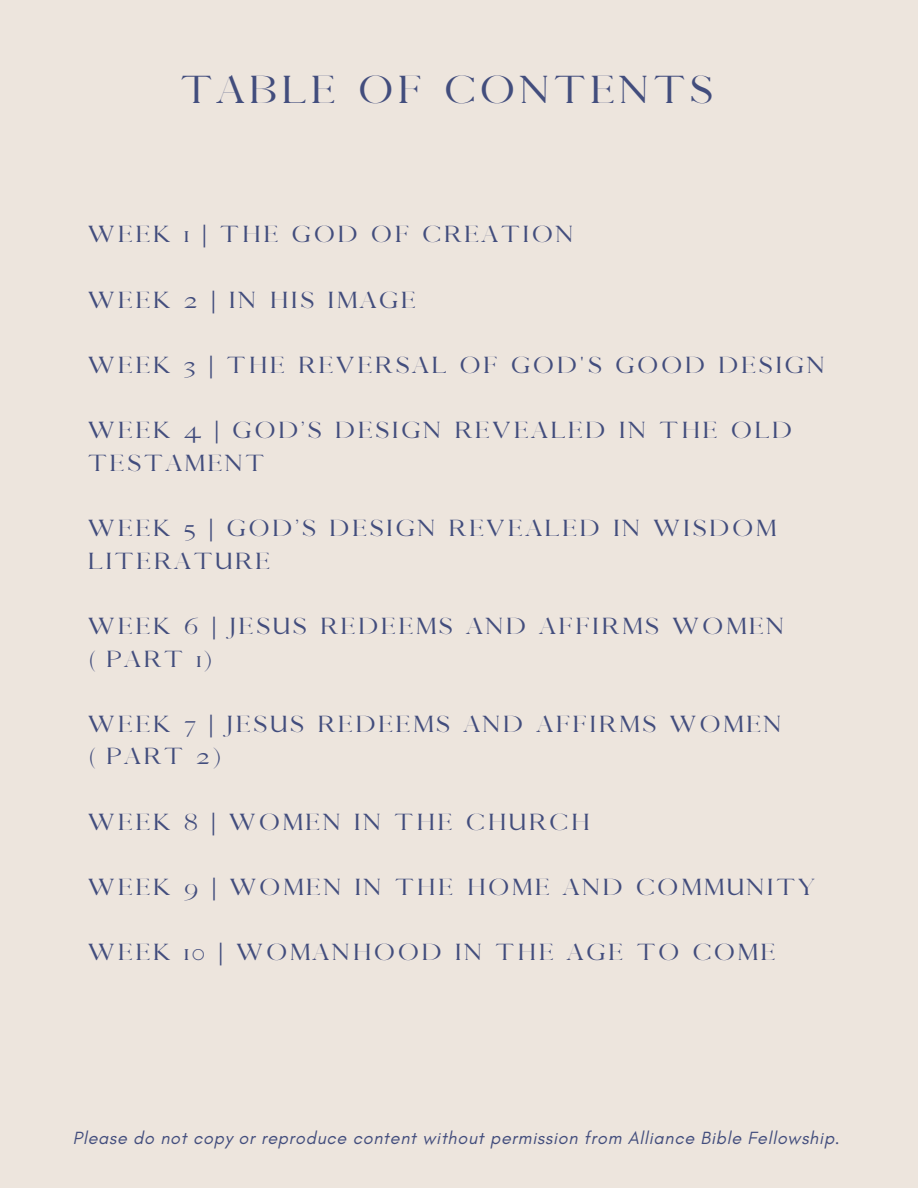
<style>
.page{position:relative;width:918px;height:1188px;background:#ede5dd}
.page>*{position:absolute;margin:0;border:0;box-sizing:border-box;transform-origin:0 0}
.t1{font:37.2px "Pierson";letter-spacing:.13em;color:#424d7d}
.t2{font:22.2px/32.7px "Pierson";letter-spacing:.13em;color:#424d7d}
.t3{font:italic 18px "Glacial Indifference";letter-spacing:.04em;color:#424d7d}
</style>
<div class="page">
<p class="t1" style="left:181px;top:68px;width:534px">TABLE OF CONTENTS</p>
<p class="t2" style="left:88px;top:219px;width:486px">WEEK 1 | THE GOD OF CREATION</p>
<p class="t2" style="left:88px;top:284px;width:329px">WEEK 2 | IN HIS IMAGE</p>
<p class="t2" style="left:88px;top:349px;width:738px">WEEK 3 | THE REVERSAL OF GOD'S GOOD DESIGN</p>
<p class="t2" style="left:88px;top:415px;width:705px">WEEK 4 | GOD’S DESIGN REVEALED IN THE OLD<br>TESTAMENT</p>
<p class="t2" style="left:88px;top:512px;width:689px">WEEK 5 | GOD’S DESIGN REVEALED IN WISDOM<br>LITERATURE</p>
<p class="t2" style="left:88px;top:610px;width:697px">WEEK 6 | JESUS REDEEMS AND AFFIRMS WOMEN (PART 1)</p>
<p class="t2" style="left:88px;top:708px;width:695px">WEEK 7 | JESUS REDEEMS AND AFFIRMS WOMEN (PART 2)</p>
<p class="t2" style="left:88px;top:806px;width:503px">WEEK 8 | WOMEN IN THE CHURCH</p>
<p class="t2" style="left:88px;top:871px;width:729px">WEEK 9 | WOMEN IN THE HOME AND COMMUNITY</p>
<p class="t2" style="left:88px;top:937px;width:688px">WEEK 10 | WOMANHOOD IN THE AGE TO COME</p>
<p class="t3" style="left:73px;top:1126px;width:768px">Please do not copy or reproduce content without permission from Alliance Bible Fellowship.</p>
</div>
